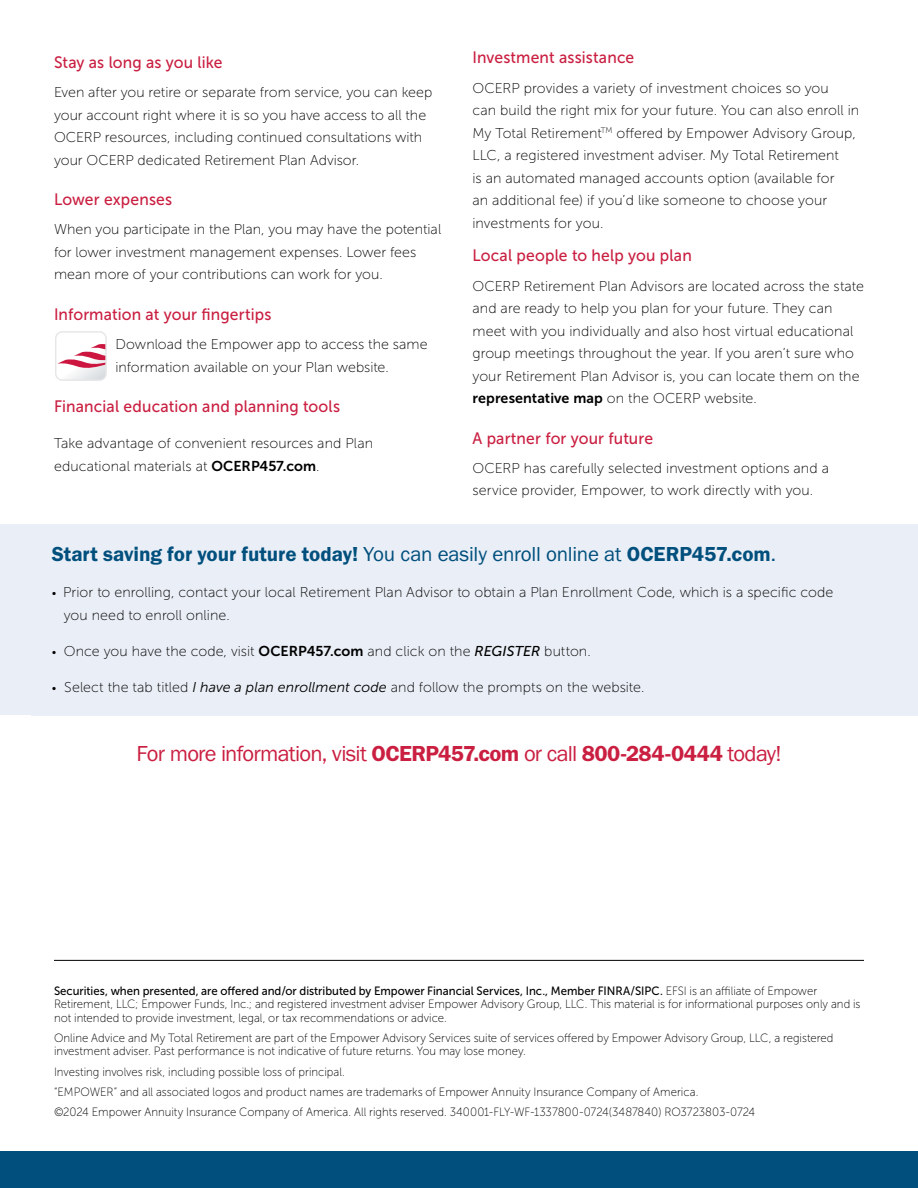
<style>
.page{position:relative;width:918px;height:1188px;background:#fff}
.page>*{position:absolute;margin:0;border:0;box-sizing:border-box;transform-origin:0 0}
.Page_Header{font:22.5px "Franklin Gothic URW Boo";letter-spacing:-.03em;color:#ca1f41}
.Page_Header-2{font:21px "Franklin Gothic URW Dem";letter-spacing:-.005em;color:#004f7d}
.Body_Copy{font:16.5px "Museo Sans 500";letter-spacing:.01em;color:#ca1f41;scale:.95 1}
.Body_Copy-2{font:14.25px/22.5px "Museo Sans 100";letter-spacing:.005em;color:#000}
.t1{font:12px/13.5px "Museo Sans 100";color:#000;scale:.95 1}
.s1{font-family:"Museo Sans 700"}
.s2{font-family:"Franklin Gothic URW Boo"}
.s3{font-size:12px}
.s4{font-family:"Museo Sans 500";font-style:italic}
.s5{font-family:"Museo Sans 300";font-style:italic}
.s6{font-family:"Franklin Gothic URW Dem"}
.s7{font-family:"Museo Sans 500"}
</style>
<div class="page">
<div style="left:0;top:525px;width:918px;height:190px;background:#eaeef6"></div>
<hr style="left:54px;top:960px;width:810px;height:1px;background:#000">
<div style="left:0;top:1151px;width:918px;height:37px;background:#004f7d"></div>
<svg style="left:57px;top:333px;width:48px;height:46px"></svg>
<div style="left:55px;top:331px;width:52px;height:50px;border:1px solid #e6e7e8;border-radius:7px"></div>
<p class="Body_Copy" style="left:54px;top:53px;width:179px">Stay as long as you like</p>
<p class="Body_Copy-2" style="left:54px;top:81px;width:380px">Even after you retire or separate from service, you can keep your account right where it is so you have access to all the OCERP resources, including continued consultations with your OCERP dedicated Retirement Plan Advisor.</p>
<p class="Body_Copy" style="left:54px;top:190px;width:126px">Lower expenses</p>
<p class="Body_Copy-2" style="left:54px;top:218px;width:389px">When you participate in the Plan, you may have the potential for lower investment management expenses. Lower fees mean more of your contributions can work for you.</p>
<p class="Body_Copy" style="left:54px;top:305px;width:230px">Information at your fingertips</p>
<p class="Body_Copy-2" style="left:116px;top:333px;width:314px">Download the Empower app to access the same information available on your Plan website.</p>
<p class="Body_Copy" style="left:54px;top:397px;width:303px">Financial education and planning tools</p>
<p class="Body_Copy-2" style="left:54px;top:432px;width:321px">Take advantage of convenient resources and Plan educational materials at <span class="s1">OCERP457.com</span>.</p>
<p class="Body_Copy" style="left:472px;top:49px;width:172px">Investment assistance</p>
<p class="Body_Copy-2" style="left:472px;top:77px;width:388px">OCERP provides a variety of investment choices so you<br>can build the right mix for your future. You can also enroll in My Total Retirement<sup>TM</sup> offered by Empower Advisory Group, LLC, a registered investment adviser. My Total Retirement<br>is an automated managed accounts option (available for<br>an additional fee) if you’d like someone to choose your investments for you.</p>
<p class="Body_Copy" style="left:472px;top:247px;width:232px">Local people to help you plan</p>
<p class="Body_Copy-2" style="left:472px;top:275px;width:393px">OCERP Retirement Plan Advisors are located across the state and are ready to help you plan for your future. They can meet with you individually and also host virtual educational group meetings throughout the year. If you aren’t sure who your Retirement Plan Advisor is, you can locate them on the <span class="s1">representative map</span> on the OCERP website.</p>
<p class="Body_Copy" style="left:472px;top:429px;width:192px">A partner for your future</p>
<p class="Body_Copy-2" style="left:472px;top:457px;width:358px">OCERP has carefully selected investment options and a service provider, Empower, to work directly with you.</p>
<p class="Page_Header-2" style="left:52px;top:542px;width:726px">Start saving for your future today! <span class="s2">You can easily enroll online at</span> OCERP457.com<span class="s2">.</span></p>
<p class="Body_Copy-2" style="left:64px;top:582px;width:771px;text-indent:-12px"><span class="s3">•</span> Prior to enrolling, contact your local Retirement Plan Advisor to obtain a Plan Enrollment Code, which is a specific code you need to enroll online.</p>
<p class="Body_Copy-2" style="left:52px;top:640px;width:541px"><span class="s3">•</span> Once you have the code, visit <span class="s1">OCERP457.com</span> and click on the <span class="s4">REGISTER</span> button.</p>
<p class="Body_Copy-2" style="left:52px;top:676px;width:594px"><span class="s3">•</span> Select the tab titled <span class="s5">I have a plan enrollment code</span> and follow the prompts on the website.</p>
<p class="Page_Header" style="left:136px;top:740px;width:647px">For more information, visit <span class="s6">OCERP457.com</span> or call <span class="s6">800-284-0444</span> today!</p>
<p class="t1" style="left:54px;top:984px;width:851px"><span class="s7">Securities, when presented, are offered and/or distributed by Empower Financial Services, Inc., Member FINRA/SIPC.</span> EFSI is an affiliate of Empower<br>Retirement, LLC; Empower Funds, Inc.; and registered investment adviser Empower Advisory Group, LLC. This material is for informational purposes only and is not intended to provide investment, legal, or tax recommendations or advice.</p>
<p class="t1" style="left:54px;top:1031px;width:822px">Online Advice and My Total Retirement are part of the Empower Advisory Services suite of services offered by Empower Advisory Group, LLC, a registered investment adviser. Past performance is not indicative of future returns. You may lose money.</p>
<p class="t1" style="left:54px;top:1065px;width:308px">Investing involves risk, including possible loss of principal.</p>
<p class="t1" style="left:54px;top:1085px;width:680px">“EMPOWER” and all associated logos and product names are trademarks of Empower Annuity Insurance Company of America.</p>
<p class="t1" style="left:54px;top:1105px;width:740px">©2024 Empower Annuity Insurance Company of America. All rights reserved. 340001-FLY-WF-1337800-0724(3487840) RO3723803-0724</p>
</div>
